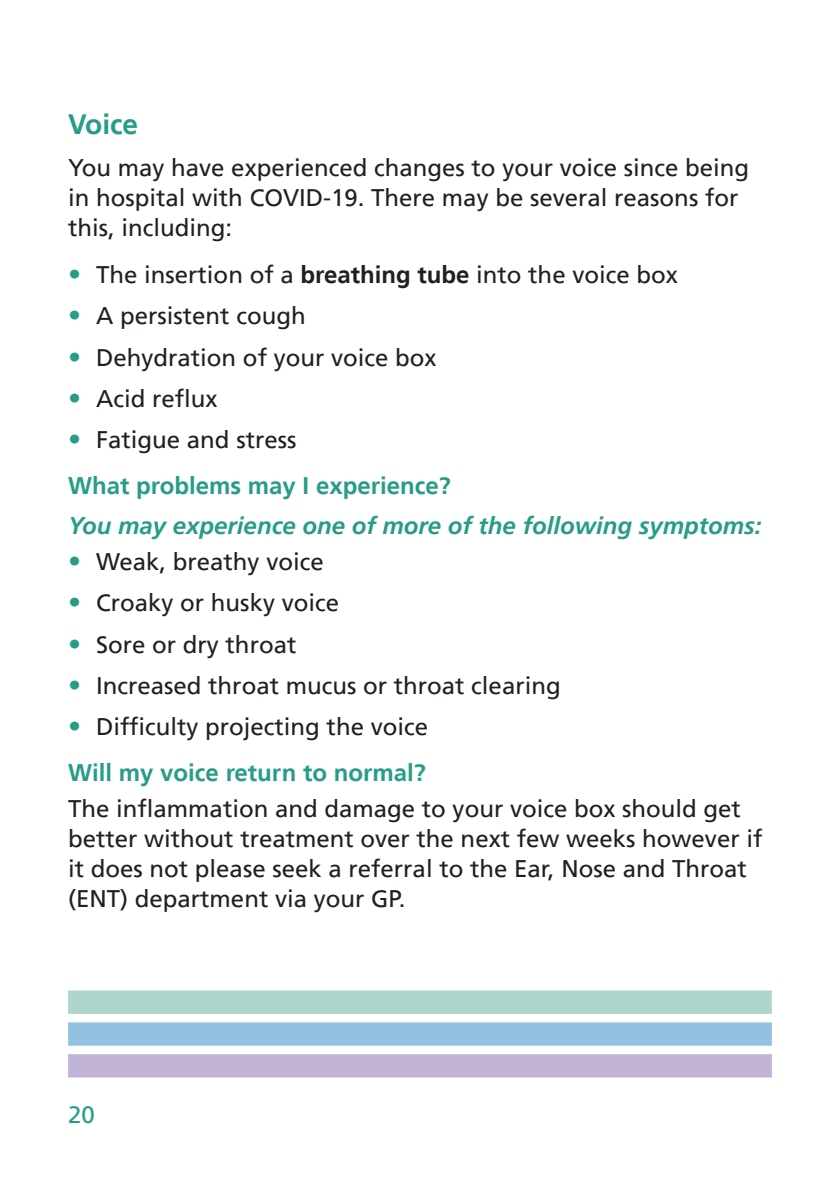
<style>
.page{position:relative;width:840px;height:1191px;background:#fff}
.page>*{position:absolute;margin:0;border:0;box-sizing:border-box;transform-origin:0 0}
.t1{font:700 28px "Frutiger LT";color:#279d87}
.t2{font:24px/30px "Frutiger LT";color:#231f20}
.t3{font:italic 700 24px "Frutiger LT";color:#279d87}
.t4{font:700 24px/45.8px "Frutiger LT";color:#279d87}
.t5{font:24px "Frutiger LT";color:#279d87}
.s1{font-size:26px;color:#279d87}
.s2{font-weight:700}
.s3{font-weight:400;font-size:26px}
.s4{font-weight:400;color:#231f20}
.s5{font-weight:700;color:#279d87}
</style>
<div class="page">
<div style="left:68px;top:990px;width:703px;height:23px;background:#aed5cd"></div>
<div style="left:68px;top:1022px;width:703px;height:23px;background:#94c1e2"></div>
<div style="left:68px;top:1054px;width:703px;height:23px;background:#c1b3d5"></div>
<p class="t1" style="left:68px;top:108px;width:72px">Voice</p>
<p class="t2" style="left:68px;top:153px;width:682px">You may have experienced changes to your voice since being in hospital with COVID-19. There may be several reasons for this, including:</p>
<p class="t2" style="left:68px;top:260px;width:611px"><span class="s1">•</span> The insertion of a <span class="s2">breathing tube</span> into the voice box</p>
<p class="t2" style="left:68px;top:301px;width:239px"><span class="s1">•</span> A persistent cough</p>
<p class="t2" style="left:68px;top:342px;width:370px"><span class="s1">•</span> Dehydration of your voice box</p>
<p class="t2" style="left:68px;top:384px;width:151px"><span class="s1">•</span> Acid reflux</p>
<p class="t4" style="left:68px;top:417px;width:384px"><span class="s3">•</span> <span class="s4">Fatigue and stress<br></span>What problems may I experience?</p>
<p class="t3" style="left:68px;top:512px;width:694px">You may experience one of more of the following symptoms:</p>
<p class="t2" style="left:68px;top:546px;width:257px"><span class="s1">•</span> Weak, breathy voice</p>
<p class="t2" style="left:68px;top:588px;width:272px"><span class="s1">•</span> Croaky or husky voice</p>
<p class="t2" style="left:68px;top:629px;width:230px"><span class="s1">•</span> Sore or dry throat</p>
<p class="t2" style="left:68px;top:670px;width:494px"><span class="s1">•</span> Increased throat mucus or throat clearing</p>
<p class="t2" style="left:68px;top:704px;width:361px;line-height:45.8px"><span class="s1">•</span> Difficulty projecting the voice<br><span class="s5">Will my voice return to normal?</span></p>
<p class="t2" style="left:68px;top:793px;width:695px">The inflammation and damage to your voice box should get better without treatment over the next few weeks however if it does not please seek a referral to the Ear, Nose and Throat (ENT) department via your GP.</p>
<p class="t5" style="left:68px;top:1101px;width:28px">20</p>
</div>
